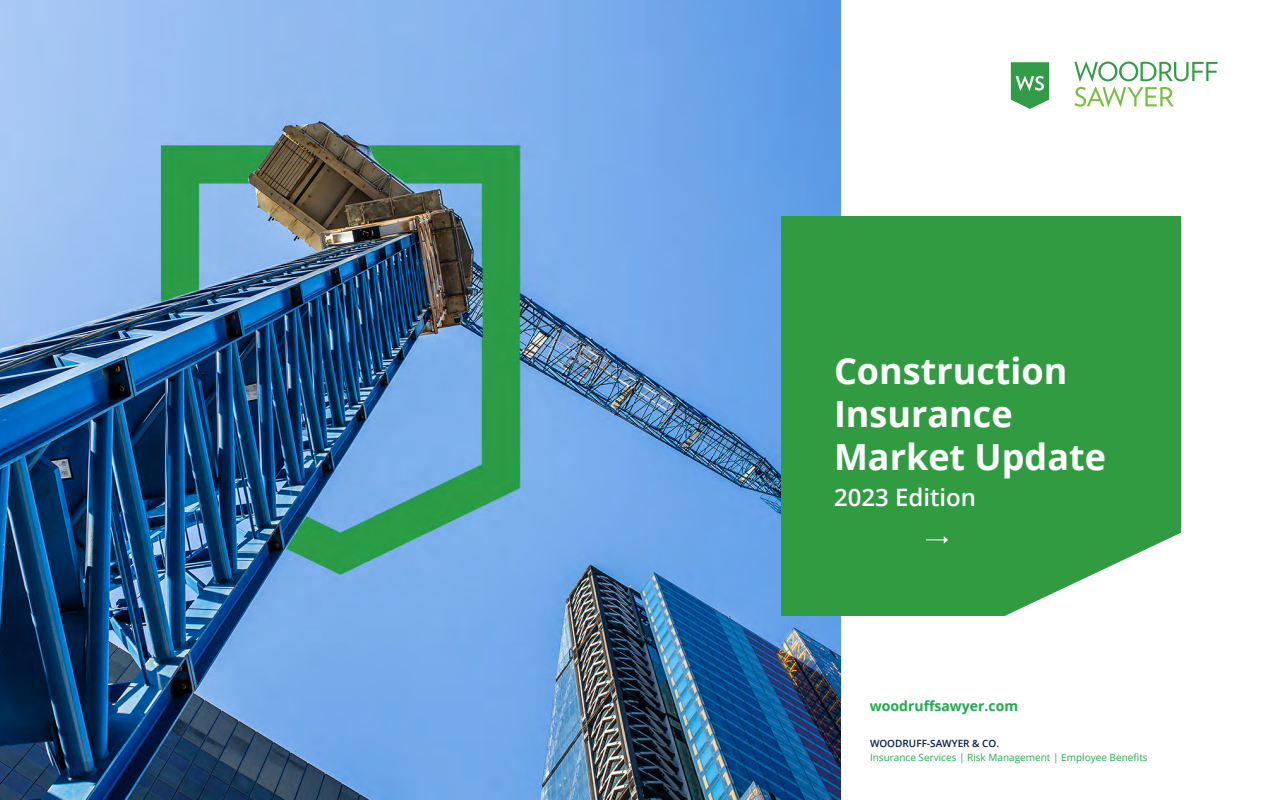
<style>
.page{position:relative;width:1280px;height:800px;background:#fff}
.page>*{position:absolute;margin:0;border:0;box-sizing:border-box;transform-origin:0 0}
.t1{font:700 36px/43.2px "Open Sans";color:#fff}
.t2{font:600 24px "Open Sans";color:#fff}
.t3{font:700 18px "Open Sans";color:#fff}
.t4{font:700 14px "Open Sans";color:#20aa4d}
.t5{font:10px "Open Sans";color:#20aa4d}
.t6{font:600 10px "Open Sans";color:#001e45}
</style>
<div class="page">
<img style="left:0;top:0;width:841px;height:800px">
<svg style="left:1074px;top:62px;width:144px;height:19px"></svg>
<svg style="left:1075px;top:87px;width:99px;height:20px"></svg>
<svg style="left:1011px;top:62px;width:38px;height:47px"></svg>
<div style="left:781px;top:216px;width:400px;height:400px;background:#319b42"></div>
<svg style="left:926px;top:536px;width:22px;height:8px"></svg>
<h1 class="t1" style="left:834px;top:348px;width:274px">Construction<br>Insurance<br>Market Update</h1>
<h2 class="t2" style="left:834px;top:481px;width:144px">2023 Edition</h2>
<h3 class="t3" style="left:970px;top:355px;width:71px">Start &gt;&gt;</h3>
<h3 class="t4" style="left:870px;top:696px;width:150px">woodruffsawyer.com</h3>
<p class="t6" style="left:870px;top:736px;width:131px">WOODRUFF-SAWYER &amp; CO.</p>
<p class="t5" style="left:870px;top:750px;width:279px">Insurance Services | Risk Management | Employee Benefits</p>
</div>
